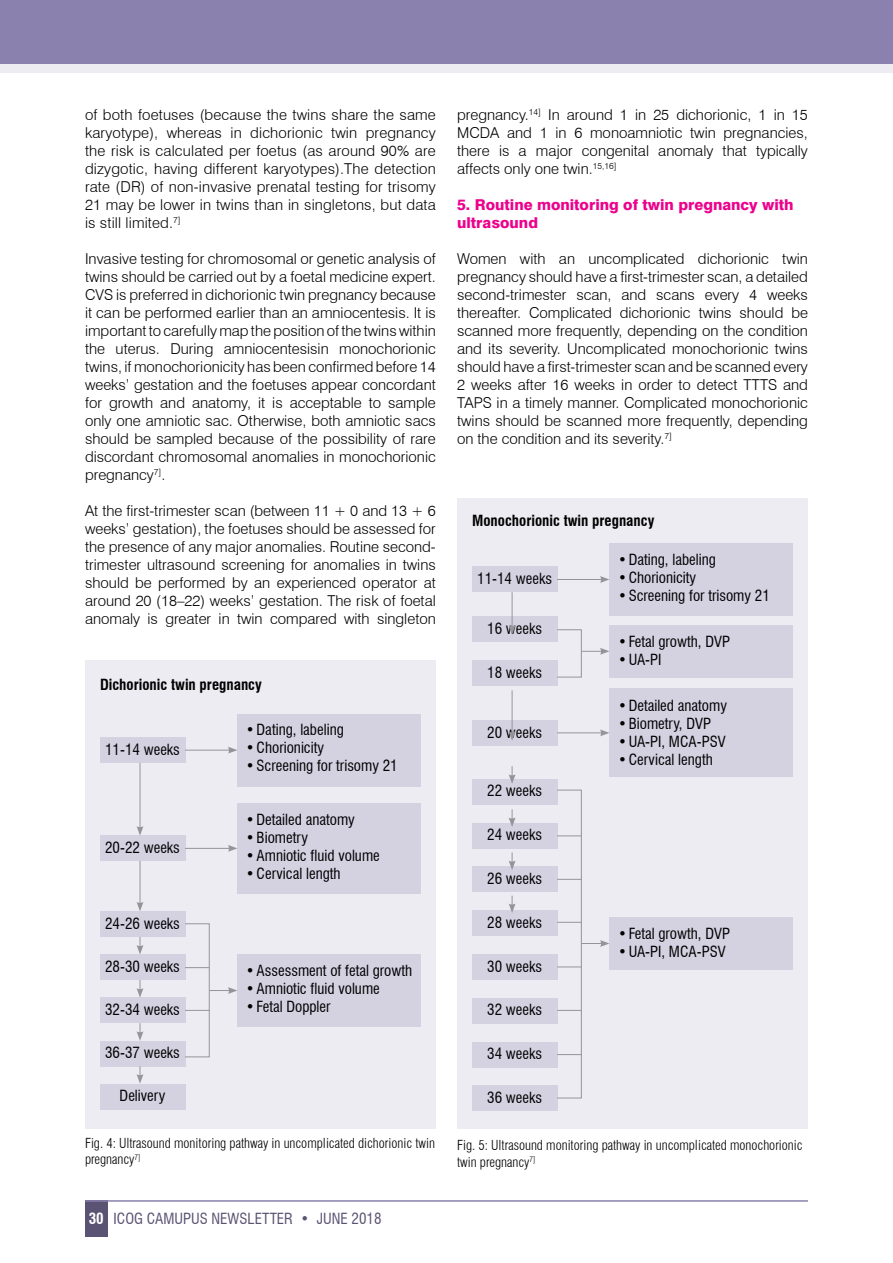
<style>
.page{position:relative;width:893px;height:1263px;background:#fff}
.page>*{position:absolute;margin:0;border:0;box-sizing:border-box;transform-origin:0 0}
.t1{font:300 15px/18px "Swiss 721 BT";color:#000;text-align:justify}
.t2{font:condensed 15px "Swiss 721 BT";color:#000}
.t3{font:700 condensed 15px "Swiss 721 BT";color:#000}
.t4{font:800 15px/18px "Swiss 721 BT";color:#ec008c}
.t5{font:condensed 15px "Swiss 721 BT";color:#5b5373}
.t6{font:300 condensed 13.5px/16.2px "Swiss 721 BT";color:#000}
.s1{font-weight:700;color:#fff}
</style>
<div class="page">
<div style="left:85px;top:660px;width:351px;height:468px;background:#eeecf3"></div>
<div style="left:457px;top:498px;width:351px;height:630px;background:#eeecf3"></div>
<div style="left:237px;top:714px;width:184px;height:72px;background:#d4d1e1"></div>
<div style="left:237px;top:954px;width:184px;height:72px;background:#d4d1e1"></div>
<div style="left:237px;top:803px;width:184px;height:90px;background:#d4d1e1"></div>
<div style="left:100px;top:737px;width:85px;height:26px;background:#d4d1e1"></div>
<div style="left:472px;top:567px;width:85px;height:25px;background:#d4d1e1"></div>
<div style="left:609px;top:543px;width:184px;height:72px;background:#d4d1e1"></div>
<div style="left:609px;top:689px;width:184px;height:88px;background:#d4d1e1"></div>
<div style="left:609px;top:625px;width:184px;height:52px;background:#d4d1e1"></div>
<div style="left:609px;top:917px;width:184px;height:53px;background:#d4d1e1"></div>
<div style="left:100px;top:836px;width:85px;height:25px;background:#d4d1e1"></div>
<div style="left:472px;top:617px;width:85px;height:25px;background:#d4d1e1"></div>
<div style="left:472px;top:660px;width:85px;height:26px;background:#d4d1e1"></div>
<div style="left:100px;top:911px;width:85px;height:26px;background:#d4d1e1"></div>
<div style="left:472px;top:720px;width:85px;height:26px;background:#d4d1e1"></div>
<div style="left:472px;top:779px;width:85px;height:25px;background:#d4d1e1"></div>
<div style="left:100px;top:954px;width:85px;height:26px;background:#d4d1e1"></div>
<div style="left:472px;top:823px;width:85px;height:25px;background:#d4d1e1"></div>
<div style="left:100px;top:998px;width:85px;height:25px;background:#d4d1e1"></div>
<div style="left:472px;top:866px;width:85px;height:26px;background:#d4d1e1"></div>
<div style="left:100px;top:1041px;width:85px;height:25px;background:#d4d1e1"></div>
<div style="left:472px;top:910px;width:85px;height:26px;background:#d4d1e1"></div>
<div style="left:472px;top:954px;width:85px;height:26px;background:#d4d1e1"></div>
<div style="left:472px;top:998px;width:85px;height:25px;background:#d4d1e1"></div>
<div style="left:472px;top:1042px;width:85px;height:25px;background:#d4d1e1"></div>
<div style="left:472px;top:1086px;width:85px;height:25px;background:#d4d1e1"></div>
<div style="left:100px;top:1084px;width:85px;height:25px;background:#d4d1e1"></div>
<hr style="left:140px;top:763px;width:1px;height:65px;background:#939598">
<svg style="left:137px;top:826px;width:6px;height:10px"></svg>
<hr style="left:512px;top:592px;width:1px;height:35px;background:#939598">
<svg style="left:509px;top:625px;width:7px;height:9px"></svg>
<hr style="left:185px;top:750px;width:45px;height:1px;background:#939598">
<svg style="left:228px;top:747px;width:9px;height:7px"></svg>
<hr style="left:557px;top:579px;width:45px;height:1px;background:#939598">
<svg style="left:600px;top:576px;width:9px;height:7px"></svg>
<hr style="left:185px;top:848px;width:45px;height:1px;background:#939598">
<svg style="left:228px;top:845px;width:9px;height:7px"></svg>
<svg style="left:582px;top:648px;width:27px;height:7px"></svg>
<hr style="left:557px;top:732px;width:45px;height:1px;background:#939598">
<svg style="left:600px;top:729px;width:9px;height:7px"></svg>
<svg style="left:210px;top:987px;width:27px;height:7px"></svg>
<svg style="left:582px;top:940px;width:27px;height:7px"></svg>
<hr style="left:140px;top:861px;width:1px;height:43px;background:#939598">
<svg style="left:137px;top:902px;width:6px;height:9px"></svg>
<hr style="left:512px;top:690px;width:1px;height:44px;background:#939598">
<svg style="left:509px;top:731px;width:7px;height:10px"></svg>
<svg style="left:137px;top:937px;width:6px;height:17px"></svg>
<svg style="left:509px;top:766px;width:7px;height:18px"></svg>
<svg style="left:137px;top:980px;width:6px;height:18px"></svg>
<svg style="left:509px;top:809px;width:7px;height:18px"></svg>
<svg style="left:137px;top:1023px;width:6px;height:18px"></svg>
<svg style="left:509px;top:852px;width:7px;height:18px"></svg>
<svg style="left:137px;top:1066px;width:6px;height:17px"></svg>
<svg style="left:509px;top:896px;width:7px;height:17px"></svg>
<div style="left:185px;top:923px;width:25px;height:134px;border:1px solid #939598"></div>
<div style="left:557px;top:790px;width:25px;height:308px;border:1px solid #939598"></div>
<div style="left:557px;top:629px;width:25px;height:48px;border:1px solid #939598"></div>
<svg style="left:185px;top:967px;width:25px;height:1px"></svg>
<svg style="left:557px;top:879px;width:25px;height:1px"></svg>
<svg style="left:557px;top:922px;width:25px;height:1px"></svg>
<svg style="left:557px;top:966px;width:25px;height:1px"></svg>
<svg style="left:557px;top:1010px;width:25px;height:1px"></svg>
<svg style="left:557px;top:1054px;width:25px;height:1px"></svg>
<svg style="left:185px;top:1010px;width:25px;height:1px"></svg>
<svg style="left:557px;top:835px;width:25px;height:1px"></svg>
<div style="left:85px;top:1200px;width:23px;height:36px;background:#5b5373"></div>
<div style="left:0;top:0;width:893px;height:64px;background:#8a81af"></div>
<div style="left:0;top:64px;width:893px;height:8px;background:#eeecf3"></div>
<hr style="left:85px;top:1200px;width:723px;height:2px;background:#8a81af">
<p class="t1" style="left:85px;top:106px;width:352px">of both foetuses (because the twins share the same karyotype), whereas in dichorionic twin pregnancy the risk is calculated per foetus (as around 90% are dizygotic, having different karyotypes).The detection rate (DR) of non-invasive prenatal testing for trisomy 21 may be lower in twins than in singletons, but data is still limited.<sup>7]</sup></p>
<p class="t1" style="left:85px;top:250px;width:352px">Invasive testing for chromosomal or genetic analysis of twins should be carried out by a foetal medicine expert.<br>CVS is preferred in dichorionic twin pregnancy because it can be performed earlier than an amniocentesis. It is important to carefully map the position of the twins within the uterus. During amniocentesisin monochorionic twins, if monochorionicity has been confirmed before 14 weeks’ gestation and the foetuses appear concordant for growth and anatomy, it is acceptable to sample only one amniotic sac. Otherwise, both amniotic sacs should be sampled because of the possibility of rare discordant chromosomal anomalies in monochorionic pregnancy<sup>7]</sup>.</p>
<p class="t1" style="left:85px;top:502px;width:352px">At the first-trimester scan (between 11 + 0 and 13 + 6 weeks’ gestation), the foetuses should be assessed for the presence of any major anomalies. Routine second&shy;trimester ultrasound screening for anomalies in twins should be performed by an experienced operator at around 20 (18–22) weeks’ gestation. The risk of foetal anomaly is greater in twin compared with singleton</p>
<p class="t3" style="left:100px;top:675px;width:163px">Dichorionic twin pregnancy</p>
<p class="t2" style="left:105px;top:740px;width:76px">11-14 weeks</p>
<p class="t2" style="left:105px;top:838px;width:76px">20-22 weeks</p>
<p class="t2" style="left:105px;top:914px;width:76px">24-26 weeks</p>
<p class="t2" style="left:105px;top:957px;width:76px">28-30 weeks</p>
<p class="t2" style="left:105px;top:1000px;width:76px">32-34 weeks</p>
<p class="t2" style="left:105px;top:1044px;width:76px">36-37 weeks</p>
<p class="t2" style="left:246px;top:721px;width:99px">• Dating, labeling</p>
<p class="t2" style="left:246px;top:739px;width:80px">• Chorionicity</p>
<p class="t2" style="left:246px;top:757px;width:153px">• Screening for trisomy 21</p>
<p class="t2" style="left:246px;top:811px;width:110px">• Detailed anatomy</p>
<p class="t2" style="left:246px;top:829px;width:64px">• Biometry</p>
<p class="t2" style="left:246px;top:847px;width:135px">• Amniotic fluid volume</p>
<p class="t2" style="left:246px;top:865px;width:96px">• Cervical length</p>
<p class="t2" style="left:246px;top:962px;width:168px">• Assessment of fetal growth</p>
<p class="t2" style="left:246px;top:980px;width:135px">• Amniotic fluid volume</p>
<p class="t2" style="left:246px;top:998px;width:86px">• Fetal Doppler</p>
<p class="t1" style="left:457px;top:106px;width:352px">pregnancy.<sup>14]</sup> In around 1 in 25 dichorionic, 1 in 15<br>MCDA and 1 in 6 monoamniotic twin pregnancies, there is a major congenital anomaly that typically affects only one twin.<sup>15,16]</sup></p>
<p class="t4" style="left:457px;top:196px;width:338px">5. Routine monitoring of twin pregnancy with ultrasound</p>
<p class="t1" style="left:457px;top:250px;width:352px">Women with an uncomplicated dichorionic twin pregnancy should have a first-trimester scan, a detailed second-trimester scan, and scans every 4 weeks thereafter. Complicated dichorionic twins should be scanned more frequently, depending on the condition and its severity. Uncomplicated monochorionic twins should have a first-trimester scan and be scanned every 2 weeks after 16 weeks in order to detect TTTS and TAPS in a timely manner. Complicated monochorionic twins should be scanned more frequently, depending on the condition and its severity.<sup>7]</sup></p>
<p class="t3" style="left:472px;top:512px;width:184px">Monochorionic twin pregnancy</p>
<p class="t2" style="left:477px;top:570px;width:76px">11-14 weeks</p>
<p class="t2" style="left:487px;top:619px;width:56px">16 weeks</p>
<p class="t2" style="left:487px;top:663px;width:56px">18 weeks</p>
<p class="t2" style="left:487px;top:723px;width:56px">20 weeks</p>
<p class="t2" style="left:487px;top:782px;width:56px">22 weeks</p>
<p class="t2" style="left:487px;top:826px;width:56px">24 weeks</p>
<p class="t2" style="left:487px;top:869px;width:56px">26 weeks</p>
<p class="t2" style="left:487px;top:913px;width:56px">28 weeks</p>
<p class="t2" style="left:487px;top:957px;width:56px">30 weeks</p>
<p class="t2" style="left:487px;top:1001px;width:56px">32 weeks</p>
<p class="t2" style="left:487px;top:1045px;width:56px">34 weeks</p>
<p class="t2" style="left:618px;top:550px;width:99px">• Dating, labeling</p>
<p class="t2" style="left:618px;top:568px;width:80px">• Chorionicity</p>
<p class="t2" style="left:618px;top:586px;width:153px">• Screening for trisomy 21</p>
<p class="t2" style="left:618px;top:632px;width:113px">• Fetal growth, DVP</p>
<p class="t2" style="left:618px;top:650px;width:45px">• UA-PI</p>
<p class="t2" style="left:618px;top:696px;width:110px">• Detailed anatomy</p>
<p class="t2" style="left:618px;top:714px;width:94px">• Biometry, DVP</p>
<p class="t2" style="left:618px;top:732px;width:109px">• UA-PI, MCA-PSV</p>
<p class="t2" style="left:618px;top:750px;width:96px">• Cervical length</p>
<p class="t2" style="left:618px;top:925px;width:113px">• Fetal growth, DVP</p>
<p class="t2" style="left:618px;top:943px;width:109px">• UA-PI, MCA-PSV</p>
<p class="t2" style="left:120px;top:1087px;width:47px">Delivery</p>
<p class="t2" style="left:487px;top:1088px;width:56px">36 weeks</p>
<p class="t6" style="left:85px;top:1135px;width:352px">Fig. 4: Ultrasound monitoring pathway in uncomplicated dichorionic twin pregnancy<sup>7]</sup></p>
<p class="t6" style="left:457px;top:1137px;width:347px">Fig. 5: Ultrasound monitoring pathway in uncomplicated monochorionic twin pregnancy<sup>7]</sup></p>
<p class="t5" style="left:89px;top:1209px;width:294px"><span class="s1">30</span> ICOG Camupus Newsletter • June 2018</p>
</div>
